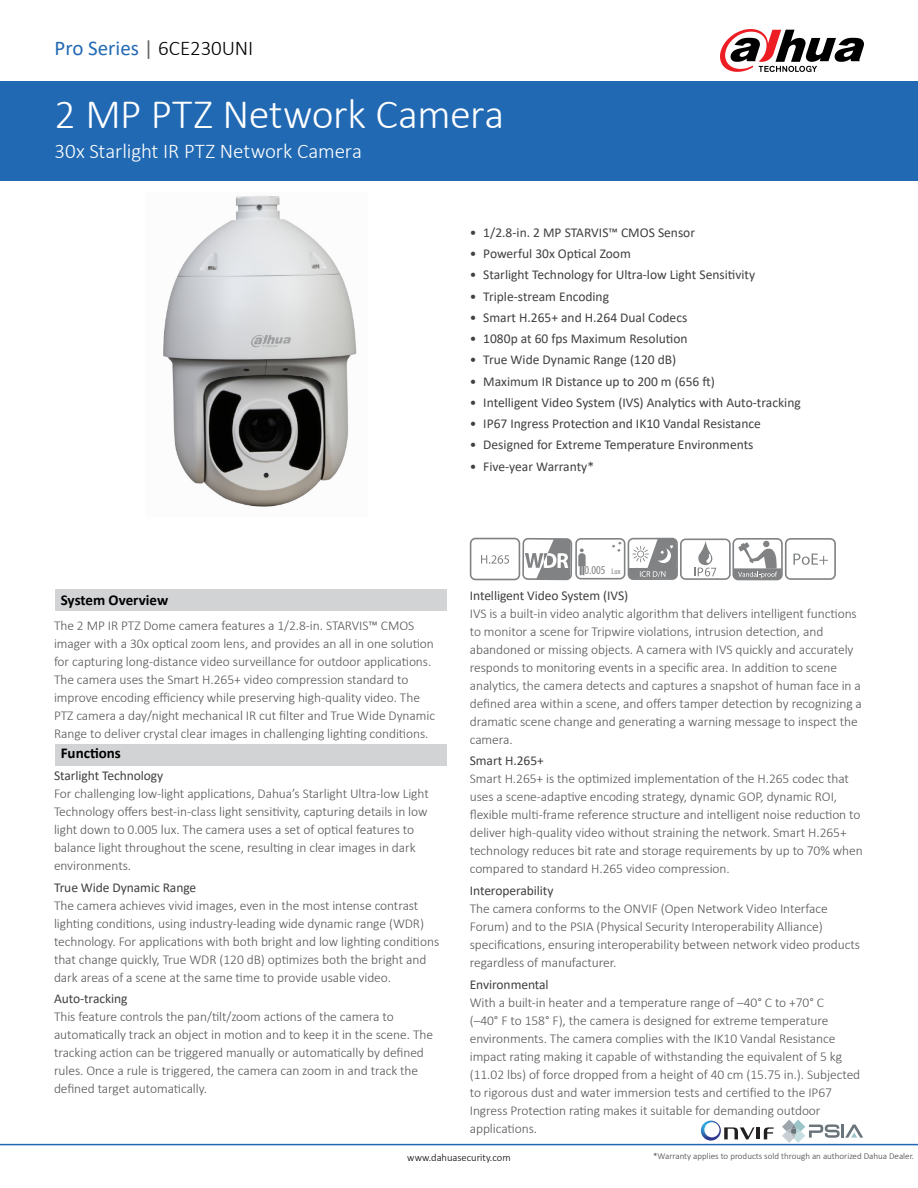
<style>
.page{position:relative;width:918px;height:1188px;background:#fff}
.page>*{position:absolute;margin:0;border:0;box-sizing:border-box;transform-origin:0 0}
.t1{font:300 42px "Calibri";letter-spacing:-.01em;color:#fff}
.t2{font:300 21px "Calibri";letter-spacing:-.005em;color:#fff}
.t3{font:21px "Calibri";color:#2169b3}
.t4{font:700 15px "Calibri";color:#000}
.t5{font:300 13.5px/18px "Calibri";letter-spacing:-.005em;color:#565659}
.t6{font:13.5px "Calibri";color:#414042}
.t7{font:condensed 12px "Myriad Pro";color:#808284}
.t8{font:300 10.5px "Calibri";color:#000}
.t9{font:300 9px "Calibri";color:#414042}
.s1{color:#636466}
.s2{font-weight:300;color:#000}
.s3{font-size:8.25px}
</style>
<div class="page">
<div style="left:0;top:81px;width:918px;height:100px;background:#2169b3"></div>
<div style="left:55px;top:589px;width:391px;height:22px;background:#d1d3d4"></div>
<div style="left:55px;top:744px;width:391px;height:22px;background:#d1d3d4"></div>
<hr style="left:0;top:1144px;width:918px;height:1px;background:#2169b3">
<svg style="left:720px;top:29px;width:144px;height:43px"></svg>
<svg style="left:782px;top:1120px;width:81px;height:23px"></svg>
<hr style="left:756px;top:1127px;width:4px;height:12px;background:#221f20">
<svg style="left:764px;top:1127px;width:10px;height:12px"></svg>
<svg style="left:701px;top:1121px;width:54px;height:20px"></svg>
<img style="left:163px;top:196px;width:194px;height:311px">
<svg style="left:470px;top:538px;width:366px;height:42px"></svg>
<h2 class="t3" style="left:55px;top:34px;width:200px">Pro Series <span class="s1">|</span> <span class="s2">6CE230UNI</span></h2>
<h1 class="t1" style="left:55px;top:88px;width:451px">2 MP PTZ Network Camera</h1>
<h2 class="t2" style="left:55px;top:138px;width:309px">30x Starlight IR PTZ Network Camera</h2>
<p class="t6" style="left:470px;top:223px;width:227px">• 1/2.8-in. 2 MP STARVIS™ CMOS Sensor</p>
<p class="t6" style="left:470px;top:244px;width:163px">• Powerful 30x Optical Zoom</p>
<p class="t6" style="left:470px;top:266px;width:287px">• Starlight Technology for Ultra-low Light Sensitivity</p>
<p class="t6" style="left:470px;top:287px;width:141px">• Triple-stream Encoding</p>
<p class="t6" style="left:470px;top:308px;width:219px">• Smart H.265+ and H.264 Dual Codecs</p>
<p class="t6" style="left:470px;top:329px;width:219px">• 1080p at 60 fps Maximum Resolution</p>
<p class="t6" style="left:470px;top:350px;width:208px">• True Wide Dynamic Range (120 dB)</p>
<p class="t6" style="left:470px;top:372px;width:247px">• Maximum IR Distance up to 200 m (656 ft)</p>
<p class="t6" style="left:470px;top:393px;width:332px">• Intelligent Video System (IVS) Analytics with Auto-tracking</p>
<p class="t6" style="left:470px;top:414px;width:293px">• IP67 Ingress Protection and IK10 Vandal Resistance</p>
<p class="t6" style="left:470px;top:435px;width:285px">• Designed for Extreme Temperature Environments</p>
<p class="t6" style="left:470px;top:457px;width:126px">• Five-year Warranty*</p>
<p class="t4" style="left:61px;top:589px;width:109px">System Overview</p>
<p class="t5" style="left:54px;top:616px;width:383px">The 2 MP IR PTZ Dome camera features a 1/2.8-in. STARVIS™ CMOS imager with a 30x optical zoom lens, and provides an all in one solution for capturing long-distance video surveillance for outdoor applications.<br>The camera uses the Smart H.265+ video compression standard to improve encoding efficiency while preserving high-quality video. The PTZ camera a day/night mechanical IR cut filter and True Wide Dynamic Range to deliver crystal clear images in challenging lighting conditions.</p>
<p class="t4" style="left:61px;top:743px;width:62px">Functions</p>
<p class="t6" style="left:54px;top:766px;width:111px">Starlight Technology</p>
<p class="t5" style="left:54px;top:784px;width:376px">For challenging low-light applications, Dahua’s Starlight Ultra-low Light Technology offers best-in-class light sensitivity, capturing details in low light down to 0.005 lux. The camera uses a set of optical features to balance light throughout the scene, resulting in clear images in dark environments.</p>
<p class="t6" style="left:54px;top:878px;width:144px">True Wide Dynamic Range</p>
<p class="t5" style="left:54px;top:896px;width:387px">The camera achieves vivid images, even in the most intense contrast lighting conditions, using industry-leading wide dynamic range (WDR) technology. For applications with both bright and low lighting conditions that change quickly, True WDR (120 dB) optimizes both the bright and dark areas of a scene at the same time to provide usable video.</p>
<p class="t6" style="left:54px;top:989px;width:75px">Auto-tracking</p>
<p class="t5" style="left:54px;top:1008px;width:381px">This feature controls the pan/tilt/zoom actions of the camera to automatically track an object in motion and to keep it in the scene. The tracking action can be triggered manually or automatically by defined rules. Once a rule is triggered, the camera can zoom in and track the defined target automatically.</p>
<p class="t7" style="left:585px;top:563px;width:37px">0.005 <span class="s3">Lux</span></p>
<p class="t6" style="left:470px;top:586px;width:160px">Intelligent Video System (IVS)</p>
<p class="t5" style="left:470px;top:604px;width:394px">IVS is a built-in video analytic algorithm that delivers intelligent functions to monitor a scene for Tripwire violations, intrusion detection, and abandoned or missing objects. A camera with IVS quickly and accurately responds to monitoring events in a specific area. In addition to scene analytics, the camera detects and captures a snapshot of human face in a defined area within a scene, and offers tamper detection by recognizing a dramatic scene change and generating a warning message to inspect the camera.</p>
<p class="t6" style="left:470px;top:751px;width:76px">Smart H.265+</p>
<p class="t5" style="left:470px;top:770px;width:395px">Smart H.265+ is the optimized implementation of the H.265 codec that uses a scene-adaptive encoding strategy, dynamic GOP, dynamic ROI, flexible multi-frame reference structure and intelligent noise reduction to deliver high-quality video without straining the network. Smart H.265+ technology reduces bit rate and storage requirements by up to 70% when compared to standard H.265 video compression.</p>
<p class="t6" style="left:470px;top:881px;width:85px">Interoperability</p>
<p class="t5" style="left:470px;top:899px;width:392px">The camera conforms to the ONVIF (Open Network Video Interface Forum) and to the PSIA (Physical Security Interoperability Alliance) specifications, ensuring interoperability between network video products regardless of manufacturer.</p>
<p class="t6" style="left:470px;top:975px;width:80px">Environmental</p>
<p class="t5" style="left:470px;top:993px;width:392px">With a built-in heater and a temperature range of –40° C to +70° C<br>(–40° F to 158° F), the camera is designed for extreme temperature environments. The camera complies with the IK10 Vandal Resistance impact rating making it capable of withstanding the equivalent of 5 kg (11.02 lbs) of force dropped from a height of 40 cm (15.75 in.). Subjected to rigorous dust and water immersion tests and certified to the IP67<br>Ingress Protection rating makes it suitable for demanding outdoor applications.</p>
<p class="t8" style="left:407px;top:1151px;width:105px">www.dahuasecurity.com</p>
<p class="t9" style="left:653px;top:1150px;width:262px">*Warranty applies to products sold through an authorized Dahua Dealer.</p>
</div>
